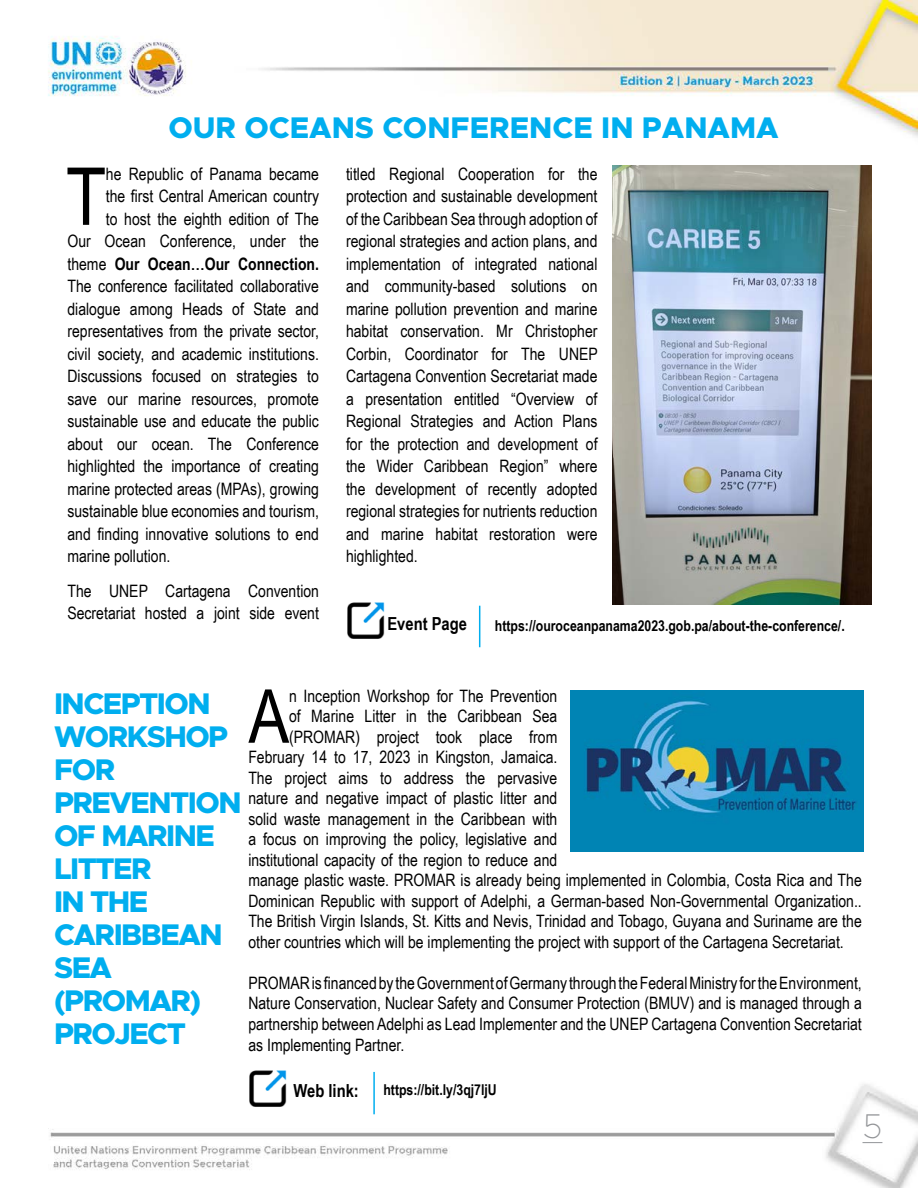
<style>
.page{position:relative;width:918px;height:1188px;background:#fff}
.page>*{position:absolute;margin:0;border:0;box-sizing:border-box;transform-origin:0 0}
.t1{font:79.95px "Arial Narrow";color:#000}
.t2{font:74.4px "Arial Narrow";color:#000}
.t3{font:100 34.5px "Metropolis";color:#939598}
.t4{font:800 30px/33px "Metropolis";letter-spacing:-.05em;color:#00aeef}
.t5{font:700 18px "Arial Narrow";color:#000}
.t6{font:17.1px/22.5px "Arial Narrow";color:#000;text-align:justify}
.t7{font:700 17.1px "Arial Narrow";color:#000}
.t8{font:700 15px "Arial Narrow";color:#000}
.s1{font-weight:400}
</style>
<div class="page">
<img style="left:48px;top:0;width:870px;height:1188px">
<svg style="left:862px;top:1142px;width:20px;height:1px"></svg>
<img style="left:246px;top:1066px;width:43px;height:42px">
<hr style="left:373px;top:1072px;width:2px;height:42px;background:#00aeef">
<img style="left:571px;top:690px;width:293px;height:161px">
<img style="left:345px;top:598px;width:42px;height:43px">
<hr style="left:479px;top:606px;width:1px;height:41px;background:#00aeef">
<img style="left:612px;top:166px;width:260px;height:439px">
<h3 class="t4" style="left:168px;top:112px;width:23px">OUR</h3>
<h3 class="t4" style="left:244px;top:112px;width:23px">OCEAN</h3>
<h3 class="t4" style="left:355px;top:112px;width:50px">S CONFERENCE</h3>
<h3 class="t4" style="left:601px;top:112px;width:179px">IN PANAMA</h3>
<h1 class="t1" style="left:66px;top:138px;width:42px">T</h1>
<p class="t6" style="left:106px;top:162px;width:215px">he Republic of Panama became</p>
<p class="t6" style="left:106px;top:184px;width:215px">the first Central American country</p>
<p class="t6" style="left:106px;top:207px;width:215px">to host the eighth edition of The</p>
<p class="t6" style="left:67px;top:229px;width:253px">Our Ocean Conference, under the</p>
<p class="t7" style="left:67px;top:251px;width:253px"><span class="s1">theme</span> Our Ocean…Our Connection.</p>
<p class="t6" style="left:67px;top:274px;width:253px">The conference facilitated collaborative</p>
<p class="t6" style="left:67px;top:297px;width:253px">dialogue among Heads of State and</p>
<p class="t6" style="left:67px;top:319px;width:253px">representatives from the private sector,</p>
<p class="t6" style="left:67px;top:342px;width:253px">civil society, and academic institutions.</p>
<p class="t6" style="left:67px;top:364px;width:253px">Discussions focused on strategies to</p>
<p class="t6" style="left:67px;top:387px;width:253px">save our marine resources, promote</p>
<p class="t6" style="left:67px;top:409px;width:253px">sustainable use and educate the public</p>
<p class="t6" style="left:67px;top:432px;width:253px">about our ocean. The Conference</p>
<p class="t6" style="left:67px;top:454px;width:253px">highlighted the importance of creating</p>
<p class="t6" style="left:67px;top:477px;width:253px">marine protected areas (MPAs), growing</p>
<p class="t6" style="left:67px;top:499px;width:253px">sustainable blue economies and tourism,</p>
<p class="t6" style="left:67px;top:522px;width:253px">and finding innovative solutions to end</p>
<p class="t6" style="left:67px;top:544px;width:104px">marine pollution.</p>
<p class="t6" style="left:67px;top:579px;width:253px">The UNEP Cartagena Convention<br>Secretariat hosted a joint side event</p>
<p class="t6" style="left:346px;top:162px;width:253px">titled Regional Cooperation for the protection and sustainable development of the Caribbean Sea through adoption of regional strategies and action plans, and implementation of integrated national and community-based solutions on marine pollution prevention and marine habitat conservation. Mr Christopher Corbin, Coordinator for The UNEP Cartagena Convention Secretariat made a presentation entitled “Overview of Regional Strategies and Action Plans for the protection and development of the Wider Caribbean Region” where the development of recently adopted regional strategies for nutrients reduction and marine habitat restoration were highlighted.</p>
<p class="t5" style="left:387px;top:610px;width:81px">Event Page</p>
<p class="t8" style="left:495px;top:615px;width:351px">https://ouroceanpanama2023.gob.pa/about-the-conference/.</p>
<h3 class="t4" style="left:54px;top:687px;width:189px">INCEPTION<br>WORKSHOP<br>FOR<br>PREVENTION<br>OF MARINE<br>LITTER<br>IN THE<br>CARIBBEAN<br>SEA (PROMAR)<br>PROJECT</h3>
<h2 class="t2" style="left:248px;top:662px;width:42px">A</h2>
<p class="t6" style="left:289px;top:684px;width:270px">n Inception Workshop for The Prevention</p>
<p class="t6" style="left:289px;top:704px;width:270px">of Marine Litter in the Caribbean Sea</p>
<p class="t6" style="left:289px;top:725px;width:270px">(PROMAR) project took place from</p>
<p class="t6" style="left:248px;top:745px;width:310px">February 14 to 17, 2023 in Kingston, Jamaica.</p>
<p class="t6" style="left:248px;top:766px;width:310px">The project aims to address the pervasive</p>
<p class="t6" style="left:248px;top:786px;width:310px">nature and negative impact of plastic litter and</p>
<p class="t6" style="left:248px;top:807px;width:310px">solid waste management in the Caribbean with</p>
<p class="t6" style="left:248px;top:827px;width:310px">a focus on improving the policy, legislative and</p>
<p class="t6" style="left:248px;top:848px;width:310px">institutional capacity of the region to reduce and</p>
<p class="t6" style="left:248px;top:868px;width:615px">manage plastic waste. PROMAR is already being implemented in Colombia, Costa Rica and The</p>
<p class="t6" style="left:248px;top:889px;width:615px">Dominican Republic with support of Adelphi, a German-based Non-Governmental Organization..</p>
<p class="t6" style="left:248px;top:910px;width:615px">The British Virgin Islands, St. Kitts and Nevis, Trinidad and Tobago, Guyana and Suriname are the</p>
<p class="t6" style="left:248px;top:930px;width:597px">other countries which will be implementing the project with support of the Cartagena Secretariat.</p>
<p class="t6" style="left:248px;top:972px;width:615px;line-height:20.5px">PROMAR is financed by the Government of Germany through the Federal Ministry for the Environment, Nature Conservation, Nuclear Safety and Consumer Protection (BMUV) and is managed through a partnership between Adelphi as Lead Implementer and the UNEP Cartagena Convention Secretariat as Implementing Partner.</p>
<p class="t5" style="left:294px;top:1077px;width:67px">Web link:</p>
<p class="t8" style="left:383px;top:1078px;width:115px">https://bit.ly/3qj7ljU</p>
<h3 class="t3" style="left:862px;top:1105px;width:21px">5</h3>
</div>
